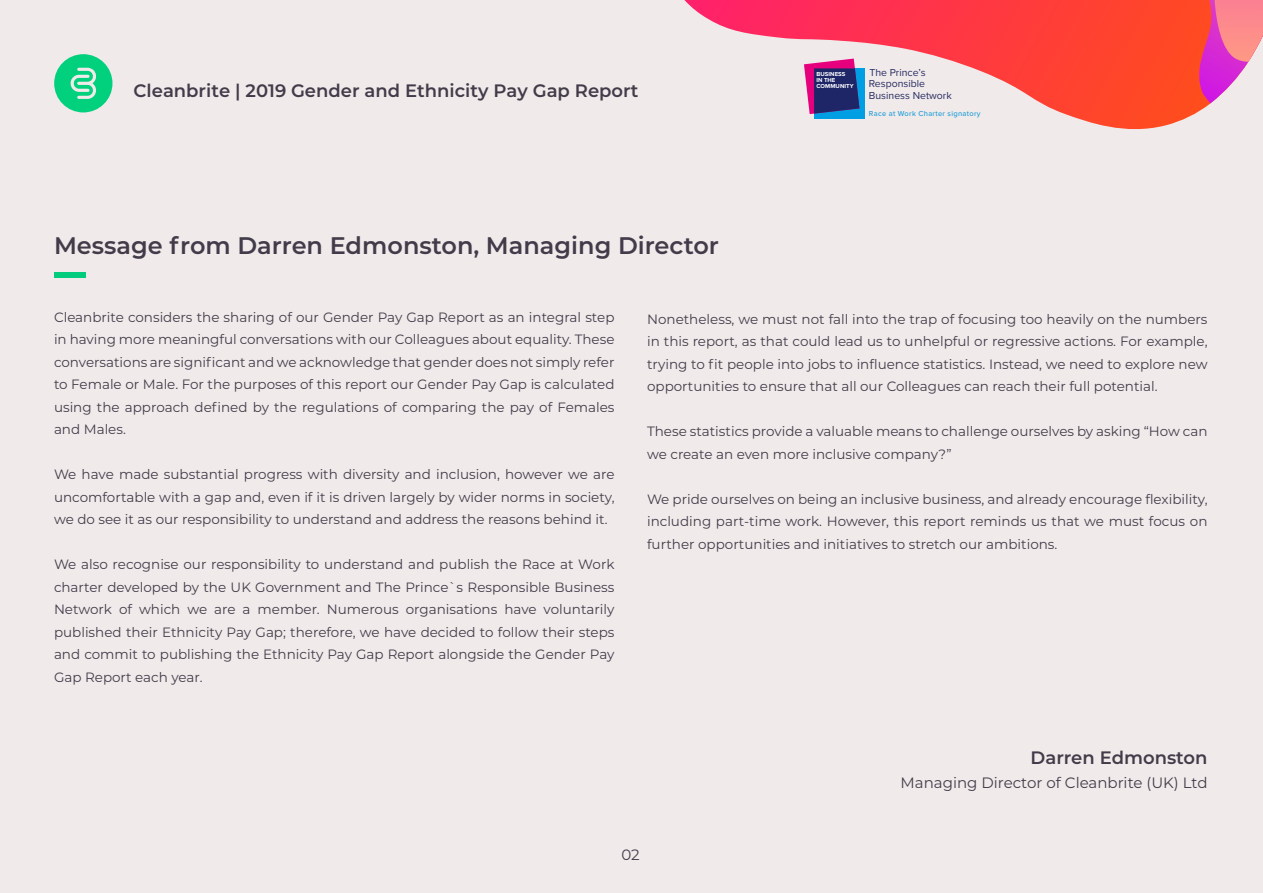
<style>
.page{position:relative;width:1263px;height:893px;background:#f1eaea}
.page>*{position:absolute;margin:0;border:0;box-sizing:border-box;transform-origin:0 0}
.t1{font:600 24px "Montserrat";color:#423c4a}
.t2{font:600 18px "Montserrat";color:#423c4a}
.t3{font:15px "Montserrat";color:#423c4a}
.t4{font:13.5px/22.5px "Montserrat";color:#423c4a;text-align:justify}
.t5{font:10.5px/11.9px "Proxima Nova";color:#282d62}
.t6{font:500 7.5px "Proxima Nova";letter-spacing:.04em;color:#1d9dd8}
.t7{font:700 6px/12.6px "Proxima Nova";letter-spacing:.01em;color:#fff}
</style>
<div class="page">
<svg style="left:684px;top:0;width:527px;height:129px"></svg>
<svg style="left:1143px;top:0;width:120px;height:103px;background:#f5616c"></svg>
<svg style="left:54px;top:54px;width:58px;height:58px"></svg>
<div style="left:54px;top:272px;width:31px;height:6px;background:#01cc7d"></div>
<div style="left:800px;top:56px;width:70px;height:65px;background:#f1eaea"></div>
<div style="left:814px;top:68px;width:50px;height:50px;background:#009fe3"></div>
<svg style="left:804px;top:59px;width:55px;height:55px;background:#5e3881"></svg>
<h2 class="t2" style="left:134px;top:78px;width:506px">Cleanbrite | 2019 Gender and Ethnicity Pay Gap Report</h2>
<h1 class="t1" style="left:54px;top:228px;width:666px">Message from Darren Edmonston, Managing Director</h1>
<p class="t7" style="left:816px;top:73px;width:20px">IN THE</p>
<p class="t5" style="left:869px;top:66px;width:84px">The Princeʼs<br>Responsible<br>Business Network</p>
<p class="t6" style="left:869px;top:108px;width:113px">Race at Work Charter signatory</p>
<p class="t7" style="left:816px;top:67px;width:39px">BUSINESS<br>COMMUNITY</p>
<p class="t4" style="left:54px;top:305px;width:562px">Cleanbrite considers the sharing of our Gender Pay Gap Report as an integral step in having more meaningful conversations with our Colleagues about equality. These conversations are significant and we acknowledge that gender does not simply refer to Female or Male. For the purposes of this report our Gender Pay Gap is calculated using the approach defined by the regulations of comparing the pay of Females and Males.</p>
<p class="t4" style="left:54px;top:462px;width:562px">We have made substantial progress with diversity and inclusion, however we are uncomfortable with a gap and, even if it is driven largely by wider norms in society, we do see it as our responsibility to understand and address the reasons behind it.</p>
<p class="t4" style="left:54px;top:552px;width:562px">We also recognise our responsibility to understand and publish the Race at Work charter developed by the UK Government and The Prince`s Responsible Business Network of which we are a member. Numerous organisations have voluntarily published their Ethnicity Pay Gap; therefore, we have decided to follow their steps and commit to publishing the Ethnicity Pay Gap Report alongside the Gender Pay Gap Report each year.</p>
<p class="t4" style="left:647px;top:307px;width:562px">Nonetheless, we must not fall into the trap of focusing too heavily on the numbers in this report, as that could lead us to unhelpful or regressive actions. For example, trying to fit people into jobs to influence statistics. Instead, we need to explore new opportunities to ensure that all our Colleagues can reach their full potential.</p>
<p class="t4" style="left:647px;top:420px;width:562px">These statistics provide a valuable means to challenge ourselves by asking “How can we create an even more inclusive company?”</p>
<p class="t4" style="left:647px;top:487px;width:562px">We pride ourselves on being an inclusive business, and already encourage flexibility, including part-time work. However, this report reminds us that we must focus on further opportunities and initiatives to stretch our ambitions.</p>
<h2 class="t2" style="left:1030px;top:744px;width:178px">Darren Edmonston</h2>
<p class="t3" style="left:900px;top:772px;width:308px">Managing Director of Cleanbrite (UK) Ltd</p>
<p class="t3" style="left:621px;top:844px;width:20px">02</p>
</div>
